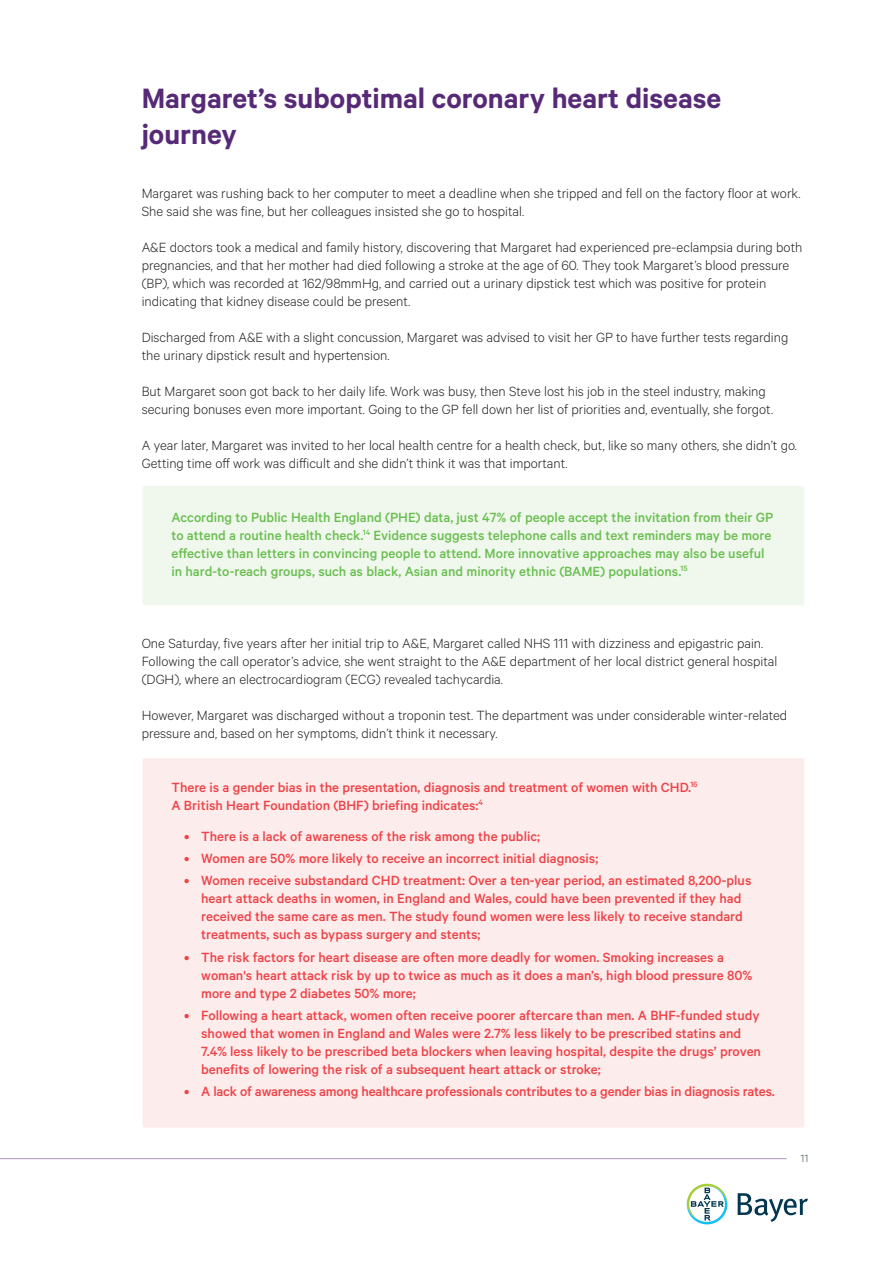
<style>
.page{position:relative;width:893px;height:1263px;background:#fff}
.page>*{position:absolute;margin:0;border:0;box-sizing:border-box;transform-origin:0 0}
.WHC-Heading-One-inte{font:600 31.5px/36px "Calibre";color:#572a78}
.WHC-Paragraph-normal{font:300 15px/18px "Calibre";color:#231f20}
.Boxed_out_text{font:500 15px/18px "Calibre";color:#ee4247}
.Boxed_out_text-2{font:500 15px/18px "Calibre";color:#6abe51}
.Page_number{font:300 12px "Calibre";color:#425355}
</style>
<div class="page">
<div style="left:142px;top:486px;width:662px;height:119px;background:#f0f8ed;border-radius:2px"></div>
<div style="left:142px;top:758px;width:662px;height:369px;background:#fdecec;border-radius:2px"></div>
<hr style="left:0;top:1158px;width:787px;height:1px;background:#572a78">
<svg style="left:687px;top:1184px;width:40px;height:40px"></svg>
<svg style="left:738px;top:1193px;width:70px;height:29px"></svg>
<p class="WHC-Heading-One-inte" style="left:142px;top:79px;width:581px">Margaret’s suboptimal coronary heart disease journey</p>
<p class="WHC-Paragraph-normal" style="left:142px;top:184px;width:660px">Margaret was rushing back to her computer to meet a deadline when she tripped and fell on the factory floor at work.<br>She said she was fine, but her colleagues insisted she go to hospital.</p>
<p class="WHC-Paragraph-normal" style="left:142px;top:238px;width:662px">A&amp;E doctors took a medical and family history, discovering that Margaret had experienced pre-eclampsia during both pregnancies, and that her mother had died following a stroke at the age of 60. They took Margaret’s blood pressure (BP), which was recorded at 162/98mmHg, and carried out a urinary dipstick test which was positive for protein indicating that kidney disease could be present.</p>
<p class="WHC-Paragraph-normal" style="left:142px;top:328px;width:648px">Discharged from A&amp;E with a slight concussion, Margaret was advised to visit her GP to have further tests regarding the urinary dipstick result and hypertension.</p>
<p class="WHC-Paragraph-normal" style="left:142px;top:382px;width:633px">But Margaret soon got back to her daily life. Work was busy, then Steve lost his job in the steel industry, making securing bonuses even more important. Going to the GP fell down her list of priorities and, eventually, she forgot.</p>
<p class="WHC-Paragraph-normal" style="left:142px;top:436px;width:657px">A year later, Margaret was invited to her local health centre for a health check, but, like so many others, she didn’t go.<br>Getting time off work was difficult and she didn’t think it was that important.</p>
<p class="Boxed_out_text-2" style="left:171px;top:508px;width:603px">According to Public Health England (PHE) data, just 47% of people accept the invitation from their GP to attend a routine health check.<sup>14</sup> Evidence suggests telephone calls and text reminders may be more effective than letters in convincing people to attend. More innovative approaches may also be useful in hard-to-reach groups, such as black, Asian and minority ethnic (BAME) populations.<sup>15</sup></p>
<p class="WHC-Paragraph-normal" style="left:142px;top:634px;width:637px">One Saturday, five years after her initial trip to A&amp;E, Margaret called NHS 111 with dizziness and epigastric pain.<br>Following the call operator’s advice, she went straight to the A&amp;E department of her local district general hospital (DGH), where an electrocardiogram (ECG) revealed tachycardia.</p>
<p class="WHC-Paragraph-normal" style="left:142px;top:706px;width:647px">However, Margaret was discharged without a troponin test. The department was under considerable winter-related pressure and, based on her symptoms, didn’t think it necessary.</p>
<p class="Boxed_out_text" style="left:171px;top:778px;width:528px">There is a gender bias in the presentation, diagnosis and treatment of women with CHD.<sup>16<br></sup>A British Heart Foundation (BHF) briefing indicates:<sup>4</sup></p>
<p class="Boxed_out_text" style="left:184px;top:827px;width:357px">• There is a lack of awareness of the risk among the public;</p>
<p class="Boxed_out_text" style="left:184px;top:849px;width:416px">• Women are 50% more likely to receive an incorrect initial diagnosis;</p>
<p class="Boxed_out_text" style="left:201px;top:871px;width:552px;text-indent:-17px">• Women receive substandard CHD treatment: Over a ten-year period, an estimated 8,200-plus heart attack deaths in women, in England and Wales, could have been prevented if they had received the same care as men. The study found women were less likely to receive standard treatments, such as bypass surgery and stents;</p>
<p class="Boxed_out_text" style="left:201px;top:947px;width:553px;text-indent:-17px">• The risk factors for heart disease are often more deadly for women. Smoking increases a woman's heart attack risk by up to twice as much as it does a man’s, high blood pressure 80% more and type 2 diabetes 50% more;</p>
<p class="Boxed_out_text" style="left:201px;top:1006px;width:561px;text-indent:-17px">• Following a heart attack, women often receive poorer aftercare than men. A BHF-funded study showed that women in England and Wales were 2.7% less likely to be prescribed statins and 7.4% less likely to be prescribed beta blockers when leaving hospital, despite the drugs’ proven benefits of lowering the risk of a subsequent heart attack or stroke;</p>
<p class="Boxed_out_text" style="left:184px;top:1082px;width:592px">• A lack of awareness among healthcare professionals contributes to a gender bias in diagnosis rates.</p>
<p class="Page_number" style="left:800px;top:1151px;width:9px">11</p>
</div>
